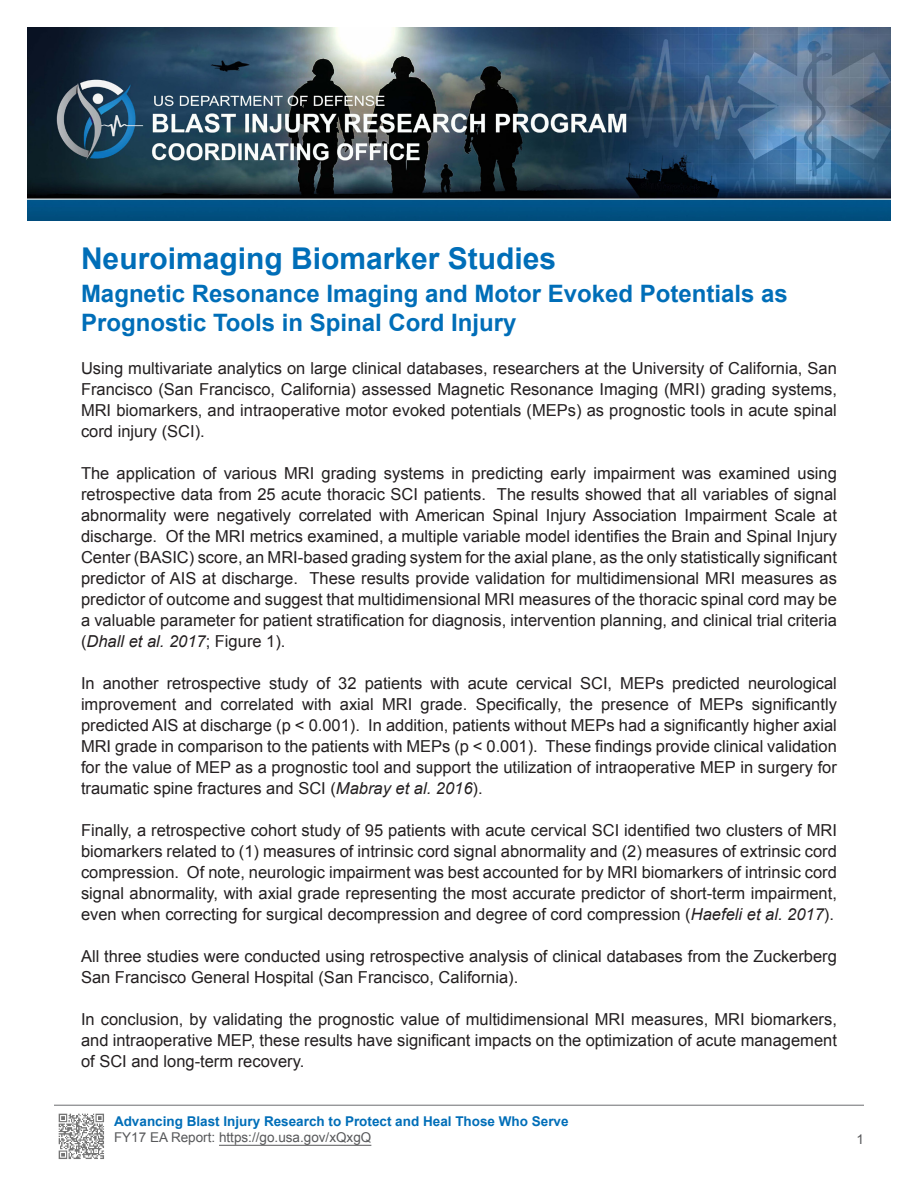
<style>
.page{position:relative;width:918px;height:1188px;background:#fff}
.page>*{position:absolute;margin:0;border:0;box-sizing:border-box;transform-origin:0 0}
.t1{font:700 30px "Arial";color:#006eb8}
.t2{font:700 24px/28.8px "Arial";color:#006eb8}
.t3{font:16.5px/21px "Arial";color:#231f20;text-align:justify}
.t4{font:700 13.5px "Arial";color:#006eb8}
.t5{font:13.5px "Arial";color:#57585a}
.s1{font-style:italic}
</style>
<div class="page">
<img style="left:27px;top:27px;width:864px;height:193px">
<hr style="left:219px;top:1145px;width:152px;height:1px;background:#57585a">
<img style="left:58px;top:1113px;width:46px;height:46px">
<hr style="left:54px;top:1105px;width:810px;height:1px;background:#6c6d70">
<p class="t1" style="left:81px;top:239px;width:477px">Neuroimaging Biomarker Studies</p>
<p class="t2" style="left:81px;top:280px;width:708px">Magnetic Resonance Imaging and Motor Evoked Potentials as<br>Prognostic Tools in Spinal Cord Injury</p>
<p class="t3" style="left:81px;top:358px;width:758px">Using multivariate analytics on large clinical databases, researchers at the University of California, San Francisco (San Francisco, California) assessed Magnetic Resonance Imaging (MRI) grading systems, MRI biomarkers, and intraoperative motor evoked potentials (MEPs) as prognostic tools in acute spinal cord injury (SCI).</p>
<p class="t3" style="left:81px;top:463px;width:758px">The application of various MRI grading systems in predicting early impairment was examined using retrospective data from 25 acute thoracic SCI patients. The results showed that all variables of signal abnormality were negatively correlated with American Spinal Injury Association Impairment Scale at discharge. Of the MRI metrics examined, a multiple variable model identifies the Brain and Spinal Injury Center (BASIC) score, an MRI-based grading system for the axial plane, as the only statistically significant predictor of AIS at discharge. These results provide validation for multidimensional MRI measures as predictor of outcome and suggest that multidimensional MRI measures of the thoracic spinal cord may be a valuable parameter for patient stratification for diagnosis, intervention planning, and clinical trial criteria (<span class="s1">Dhall et al. 2017</span>; Figure 1).</p>
<p class="t3" style="left:81px;top:673px;width:757px">In another retrospective study of 32 patients with acute cervical SCI, MEPs predicted neurological improvement and correlated with axial MRI grade. Specifically, the presence of MEPs significantly predicted AIS at discharge (p &lt; 0.001). In addition, patients without MEPs had a significantly higher axial MRI grade in comparison to the patients with MEPs (p &lt; 0.001). These findings provide clinical validation for the value of MEP as a prognostic tool and support the utilization of intraoperative MEP in surgery for traumatic spine fractures and SCI (<span class="s1">Mabray et al. 2016</span>).</p>
<p class="t3" style="left:81px;top:820px;width:758px">Finally, a retrospective cohort study of 95 patients with acute cervical SCI identified two clusters of MRI biomarkers related to (1) measures of intrinsic cord signal abnormality and (2) measures of extrinsic cord compression. Of note, neurologic impairment was best accounted for by MRI biomarkers of intrinsic cord signal abnormality, with axial grade representing the most accurate predictor of short-term impairment, even when correcting for surgical decompression and degree of cord compression (<span class="s1">Haefeli et al. 2017</span>).</p>
<p class="t3" style="left:81px;top:946px;width:757px">All three studies were conducted using retrospective analysis of clinical databases from the Zuckerberg<br>San Francisco General Hospital (San Francisco, California).</p>
<p class="t3" style="left:81px;top:1009px;width:757px">In conclusion, by validating the prognostic value of multidimensional MRI measures, MRI biomarkers, and intraoperative MEP, these results have significant impacts on the optimization of acute management of SCI and long-term recovery.</p>
<p class="t4" style="left:114px;top:1112px;width:456px">Advancing Blast Injury Research to Protect and Heal Those Who Serve</p>
<p class="t5" style="left:114px;top:1129px;width:259px">FY17 EA Report: https://go.usa.gov/xQxgQ</p>
<p class="t5" style="left:856px;top:1130px;width:9px">1</p>
</div>
